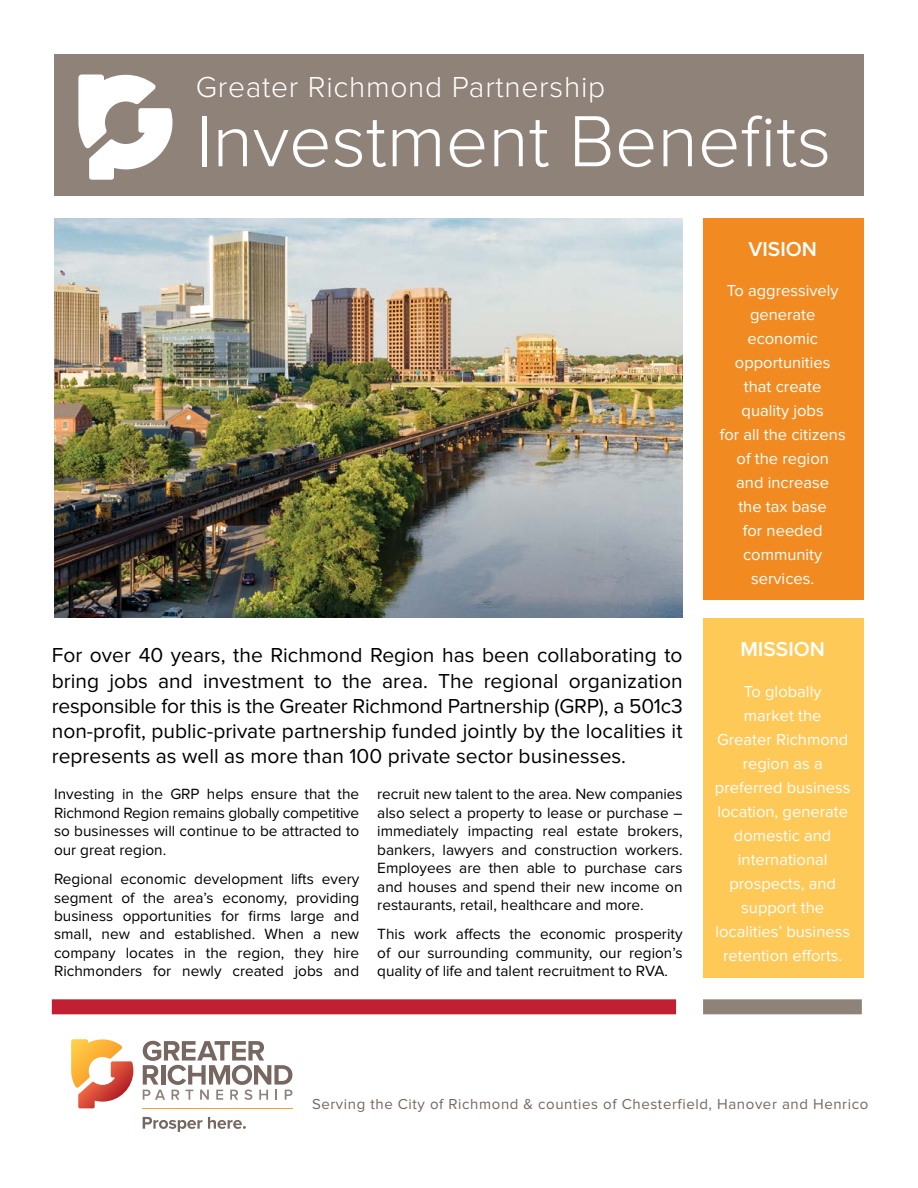
<style>
.page{position:relative;width:918px;height:1188px;background:#fff}
.page>*{position:absolute;margin:0;border:0;box-sizing:border-box;transform-origin:0 0}
.t1{font:300 75px "Proxima Nova";color:#fff}
.t2{font:300 30px "Proxima Nova";letter-spacing:.025em;color:#fff}
.t3{font:21px/25.2px "Proxima Nova";color:#000;text-align:justify}
.t4{font:600 21px "Proxima Nova";color:#fff}
.t5{font:16.5px/24px "Proxima Nova";color:#fff;text-align:center}
.t6{font:15.3px/18.5px "Proxima Nova";color:#000;text-align:justify}
.t7{font:15px "Proxima Nova";letter-spacing:.04em;color:#766761}
</style>
<div class="page">
<svg style="left:143px;top:1041px;width:149px;height:59px"></svg>
<svg style="left:71px;top:1039px;width:62px;height:69px"></svg>
<svg style="left:143px;top:1117px;width:59px;height:15px"></svg>
<svg style="left:208px;top:1117px;width:38px;height:12px"></svg>
<hr style="left:143px;top:1108px;width:149px;height:1px;background:#f9a029">
<img style="left:54px;top:218px;width:629px;height:400px">
<div style="left:703px;top:218px;width:161px;height:381px;background:#f18b21"></div>
<div style="left:703px;top:618px;width:161px;height:359px;background:#ffc958"></div>
<div style="left:52px;top:999px;width:624px;height:15px;background:#c22032"></div>
<div style="left:703px;top:999px;width:159px;height:15px;background:#8f8279"></div>
<div style="left:196px;top:54px;width:668px;height:141px;background:#8f8279"></div>
<div style="left:54px;top:54px;width:142px;height:141px;background:#8f8279"></div>
<svg style="left:78px;top:75px;width:94px;height:105px"></svg>
<h2 class="t2" style="left:196px;top:70px;width:411px">Greater Richmond Partnership</h2>
<h1 class="t1" style="left:196px;top:98px;width:637px">Investment Benefits</h1>
<p class="t3" style="left:52px;top:643px;width:632px">For over 40 years, the Richmond Region has been collaborating to bring jobs and investment to the area. The regional organization responsible for this is the Greater Richmond Partnership (GRP), a 501c3 non-profit, public-private partnership funded jointly by the localities it represents as well as more than 100 private sector businesses.</p>
<p class="t6" style="left:54px;top:785px;width:307px">Investing in the GRP helps ensure that the Richmond Region remains globally competitive so businesses will continue to be attracted to our great region.</p>
<p class="t6" style="left:54px;top:870px;width:307px">Regional economic development lifts every segment of the area’s economy, providing business opportunities for firms large and small, new and established. When a new company locates in the region, they hire Richmonders for newly created jobs and</p>
<p class="t6" style="left:377px;top:785px;width:307px">recruit new talent to the area. New companies also select a property to lease or purchase – immediately impacting real estate brokers, bankers, lawyers and construction workers.<br>Employees are then able to purchase cars and houses and spend their new income on restaurants, retail, healthcare and more.</p>
<p class="t6" style="left:377px;top:925px;width:307px">This work affects the economic prosperity of our surrounding community, our region’s quality of life and talent recruitment to RVA.</p>
<h3 class="t4" style="left:748px;top:237px;width:70px">VISION</h3>
<p class="t5" style="left:720px;top:279px;width:127px">To aggressively generate economic opportunities that create quality jobs<br>for all the citizens of the region<br>and increase<br>the tax base<br>for needed community services.</p>
<h3 class="t4" style="left:740px;top:637px;width:86px">MISSION</h3>
<p class="t5" style="left:715px;top:679px;width:137px">To globally<br>market the<br>Greater Richmond region as a preferred business location, generate domestic and international prospects, and support the localities’ business retention efforts.</p>
<p class="t7" style="left:312px;top:1096px;width:558px">Serving the City of Richmond &amp; counties of Chesterfield, Hanover and Henrico</p>
</div>
